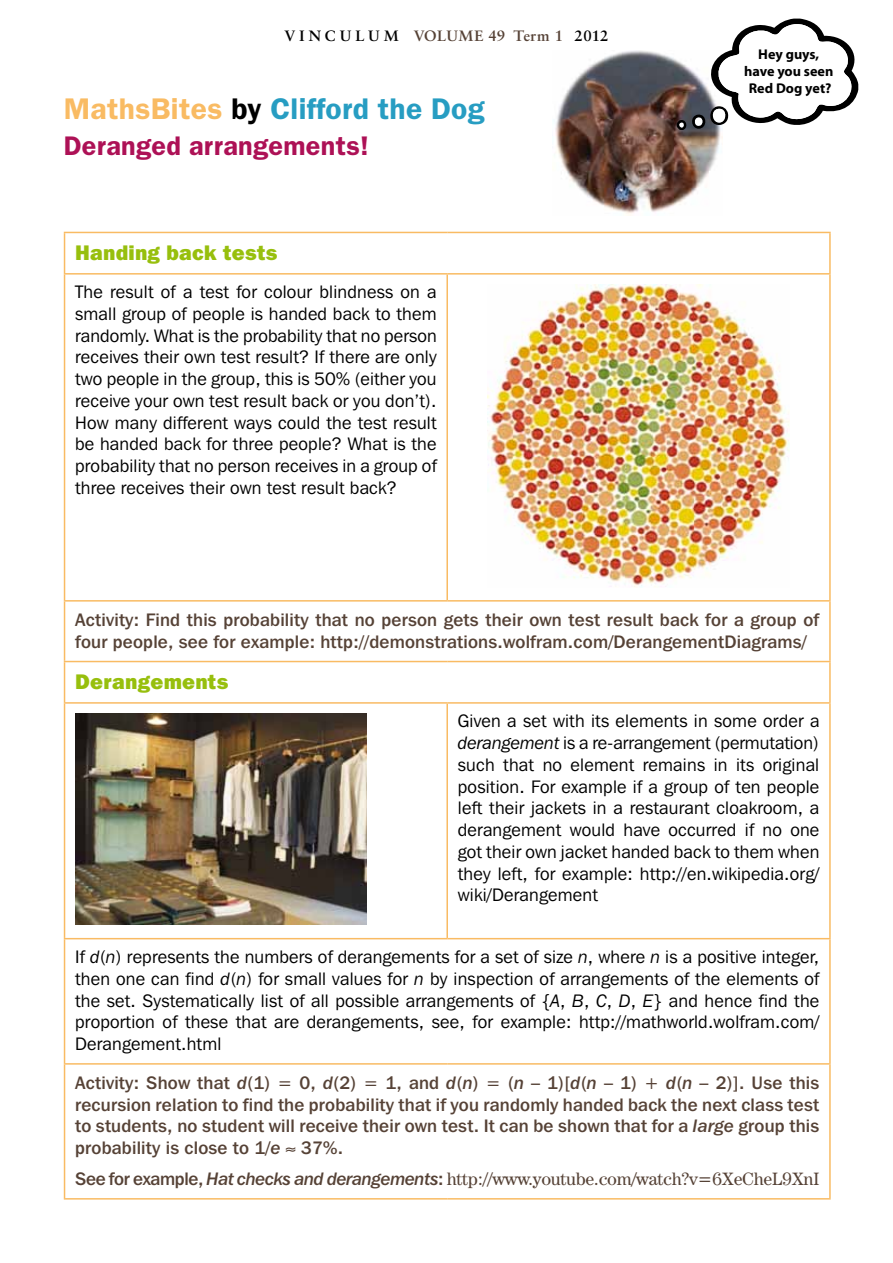
<style>
.page{position:relative;width:893px;height:1263px;background:#fff}
.page>*{position:absolute;margin:0;border:0;box-sizing:border-box;transform-origin:0 0}
.t1{font:600 30px "Franklin Gothic";letter-spacing:.01em;color:#279dc2}
.t2{font:600 27px "Franklin Gothic";letter-spacing:.01em;color:#ad1156}
.t3{font:800 21px "Franklin Gothic IT Cby BT";letter-spacing:.01em;color:#97bf0d}
.t4{font:18px/21.8px "Franklin Gothic IT Cby BT";letter-spacing:.01em;color:#000;text-align:justify}
.t5{font:500 18px/21.8px "Franklin Gothic IT Cby BT";letter-spacing:.01em;color:#564236}
.t6{font:18px "Century IT Cby BT";letter-spacing:-.015em;color:#564236}
.t7{font:700 15px "Sabon";letter-spacing:.02em;color:#564236}
.t8{font:700 14.25px/17.1px "Myriad Pro";color:#000;text-align:center}
.s1{color:#000}
.s2{color:#f9bb63}
.s3{font-style:italic}
.s4{font-family:"Franklin Gothic IT Cby BT Med Ital";font-weight:400}
.s5{font-family:"Franklin Gothic IT Cby BT";font-weight:500}
.s6{font-family:"Franklin Gothic IT Cby BT Med Ital"}
</style>
<div class="page">
<hr style="left:64px;top:273px;width:383px;height:2px;background:#f9bb63">
<hr style="left:447px;top:273px;width:384px;height:2px;background:#f9bb63">
<hr style="left:446px;top:275px;width:2px;height:325px;background:#f9bb63">
<hr style="left:64px;top:600px;width:383px;height:2px;background:#f9bb63">
<hr style="left:447px;top:600px;width:384px;height:2px;background:#f9bb63">
<hr style="left:64px;top:702px;width:383px;height:2px;background:#f9bb63">
<hr style="left:447px;top:702px;width:384px;height:2px;background:#f9bb63">
<hr style="left:446px;top:704px;width:2px;height:234px;background:#f9bb63">
<hr style="left:64px;top:938px;width:383px;height:1px;background:#f9bb63">
<hr style="left:447px;top:938px;width:384px;height:1px;background:#f9bb63">
<hr style="left:64px;top:1063px;width:383px;height:2px;background:#f9bb63">
<hr style="left:447px;top:1063px;width:384px;height:2px;background:#f9bb63">
<hr style="left:64px;top:232px;width:383px;height:1px;background:#f9bb63">
<hr style="left:64px;top:233px;width:1px;height:40px;background:#f9bb63">
<hr style="left:447px;top:232px;width:384px;height:1px;background:#f9bb63">
<hr style="left:829px;top:233px;width:2px;height:40px;background:#f9bb63">
<hr style="left:64px;top:275px;width:1px;height:325px;background:#f9bb63">
<hr style="left:829px;top:275px;width:2px;height:325px;background:#f9bb63">
<hr style="left:64px;top:602px;width:1px;height:59px;background:#f9bb63">
<hr style="left:829px;top:602px;width:2px;height:59px;background:#f9bb63">
<hr style="left:64px;top:704px;width:1px;height:234px;background:#f9bb63">
<hr style="left:829px;top:704px;width:2px;height:234px;background:#f9bb63">
<hr style="left:64px;top:661px;width:383px;height:1px;background:#f9bb63">
<hr style="left:64px;top:662px;width:1px;height:40px;background:#f9bb63">
<hr style="left:447px;top:661px;width:384px;height:1px;background:#f9bb63">
<hr style="left:829px;top:662px;width:2px;height:40px;background:#f9bb63">
<hr style="left:64px;top:939px;width:1px;height:124px;background:#f9bb63">
<hr style="left:829px;top:939px;width:2px;height:124px;background:#f9bb63">
<hr style="left:64px;top:1065px;width:1px;height:133px;background:#f9bb63">
<hr style="left:829px;top:1065px;width:2px;height:133px;background:#f9bb63">
<hr style="left:64px;top:1198px;width:383px;height:1px;background:#f9bb63">
<hr style="left:447px;top:1198px;width:384px;height:1px;background:#f9bb63">
<img style="left:487px;top:284px;width:303px;height:303px">
<img style="left:75px;top:713px;width:292px;height:212px">
<img style="left:553px;top:51px;width:169px;height:165px">
<svg style="left:677px;top:19px;width:182px;height:111px"></svg>
<p class="t7" style="left:284px;top:27px;width:326px"><span class="s1">V I N C U L U M</span> VOLUME 49 Term 1 <span class="s1">2012</span></p>
<h1 class="t1" style="left:64px;top:91px;width:422px"><span class="s2">MathsBites</span> <span class="s1">by</span> Clifford the Dog</h1>
<h2 class="t2" style="left:64px;top:129px;width:307px">Deranged arrangements!</h2>
<p class="t3" style="left:75px;top:239px;width:204px">Handing back tests</p>
<p class="t4" style="left:75px;top:281px;width:363px">The result of a test for colour blindness on a small group of people is handed back to them randomly. What is the probability that no person receives their own test result? If there are only two people in the group, this is 50% (either you receive your own test result back or you don’t).<br>How many different ways could the test result be handed back for three people? What is the probability that no person receives in a group of three receives their own test result back?</p>
<p class="t8" style="left:744px;top:45px;width:91px">Hey guys, have you seen<br>Red Dog yet?</p>
<p class="t5" style="left:75px;top:608px;width:746px">Activity: Find this probability that no person gets their own test result back for a group of four people, see for example: http://demonstrations.wolfram.com/DerangementDiagrams/</p>
<p class="t3" style="left:75px;top:668px;width:155px">Derangements</p>
<p class="t4" style="left:458px;top:710px;width:363px">Given a set with its elements in some order a <span class="s3">derangement</span> is a re-arrangement (permutation) such that no element remains in its original position. For example if a group of ten people left their jackets in a restaurant cloakroom, a derangement would have occurred if no one got their own jacket handed back to them when they left, for example: http://en.wikipedia.org/ wiki/Derangement</p>
<p class="t4" style="left:75px;top:945px;width:746px">If <span class="s3">d</span>(<span class="s3">n</span>) represents the numbers of derangements for a set of size <span class="s3">n</span>, where <span class="s3">n</span> is a positive integer, then one can find <span class="s3">d</span>(<span class="s3">n</span>) for small values for <span class="s3">n</span> by inspection of arrangements of the elements of the set. Systematically list of all possible arrangements of {<span class="s3">A</span>, <span class="s3">B</span>, <span class="s3">C</span>, <span class="s3">D</span>, <span class="s3">E</span>} and hence find the proportion of these that are derangements, see, for example: http://mathworld.wolfram.com/ Derangement.html</p>
<p class="t5" style="left:75px;top:1071px;width:746px;text-align:justify">Activity: Show that <span class="s4">d</span>(1) = 0, <span class="s4">d</span>(2) = 1, and <span class="s4">d</span>(<span class="s4">n</span>) = (<span class="s4">n</span> – 1)[<span class="s4">d</span>(<span class="s4">n</span> – 1) + <span class="s4">d</span>(<span class="s4">n</span> – 2)]. Use this recursion relation to find the probability that if you randomly handed back the next class test to students, no student will receive their own test. It can be shown that for a <span class="s4">large</span> group this probability is close to 1/<span class="s4">e</span> ≈ 37%.</p>
<p class="t6" style="left:75px;top:1167px;width:746px"><span class="s5">See for example,</span> <span class="s6">Hat checks and derangements</span><span class="s5">:</span> http://www.youtube.com/watch?v=6XeCheL9XnI</p>
</div>
